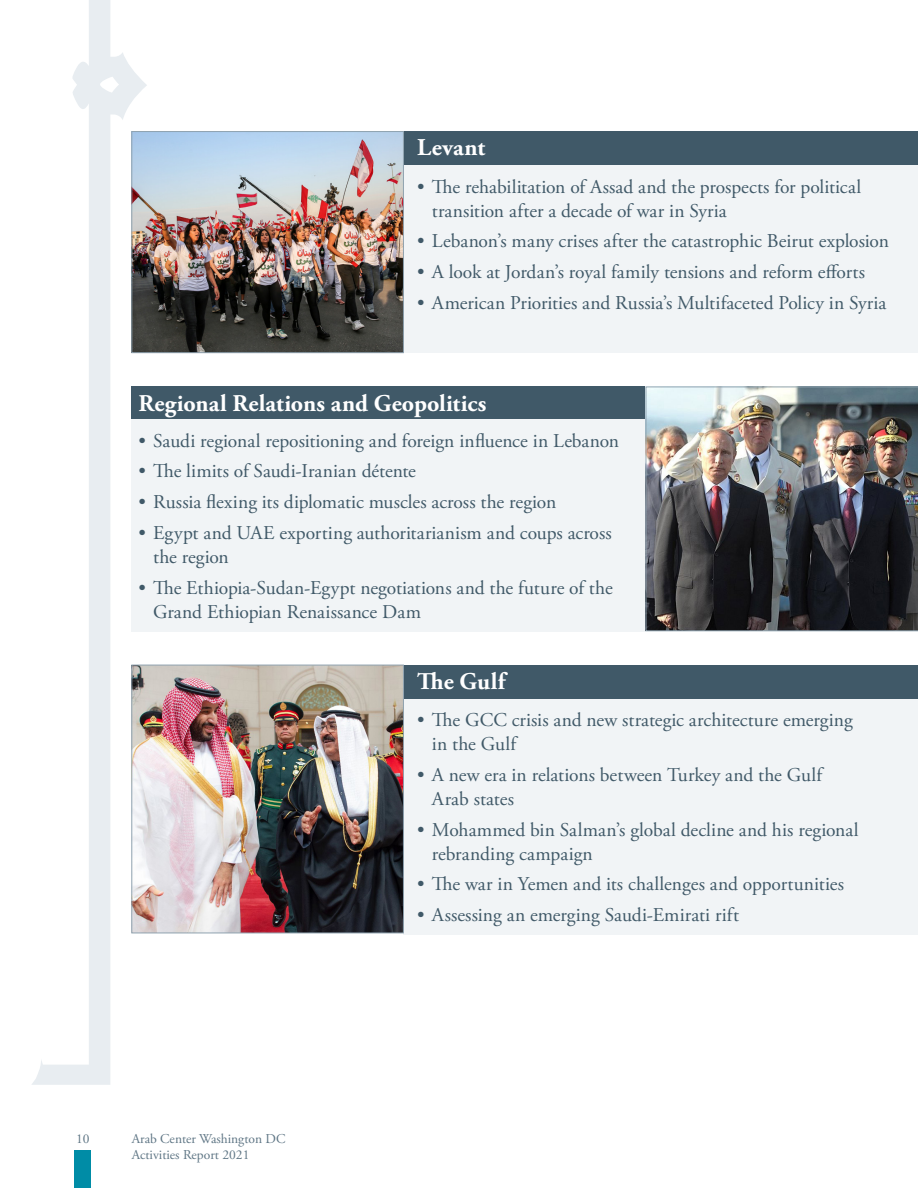
<style>
.page{position:relative;width:918px;height:1188px;background:#fff}
.page>*{position:absolute;margin:0;border:0;box-sizing:border-box;transform-origin:0 0}
.Highlights_Heading{font:700 24px "Adobe Garamond Pro";letter-spacing:.005em;color:#fff}
.t1{font:19.5px/24px "Adobe Garamond Pro";color:#405968}
.t2{font:13.5px/16.5px "Adobe Garamond Pro";color:#5f7685}
</style>
<div class="page">
<div style="left:75px;top:1151px;width:16px;height:37px;background:#008ca6"></div>
<svg style="left:32px;top:0;width:115px;height:1085px"></svg>
<div style="left:132px;top:387px;width:692px;height:33px;background:#405968"></div>
<div style="left:404px;top:165px;width:514px;height:188px;background:#f1f4f6"></div>
<div style="left:404px;top:698px;width:514px;height:237px;background:#f1f4f6"></div>
<div style="left:404px;top:131px;width:514px;height:34px;background:#405968"></div>
<div style="left:404px;top:665px;width:514px;height:33px;background:#405968"></div>
<div style="left:132px;top:419px;width:514px;height:212px;background:#f1f4f6"></div>
<img style="left:646px;top:387px;width:272px;height:244px">
<img style="left:133px;top:133px;width:269px;height:218px">
<div style="left:131px;top:131px;width:273px;height:222px;border:1px solid #90a3b0"></div>
<img style="left:133px;top:667px;width:269px;height:264px">
<div style="left:131px;top:665px;width:273px;height:268px;border:1px solid #90a3b0"></div>
<p class="Highlights_Heading" style="left:417px;top:134px;width:69px">Levant</p>
<p class="t1" style="left:432px;top:175px;width:431px;text-indent:-15px">• The rehabilitation of Assad and the prospects for political transition after a decade of war in Syria</p>
<p class="t1" style="left:417px;top:230px;width:473px">• Lebanons’ many crises after the catastrophic Beirut explosion</p>
<p class="t1" style="left:417px;top:261px;width:449px">• A look at Jordans’ royal family tensions and reform efforts</p>
<p class="t1" style="left:417px;top:291px;width:471px">• American Priorities and Russias’ Multifaceted Policy in Syria</p>
<p class="Highlights_Heading" style="left:139px;top:389px;width:349px">Regional Relations and Geopolitics</p>
<p class="t1" style="left:139px;top:429px;width:482px">• Saudi regional repositioning and foreign influence in Lebanon</p>
<p class="t1" style="left:139px;top:460px;width:279px">• The limits of Saudi-Iranian détente</p>
<p class="t1" style="left:139px;top:491px;width:419px">• Russia flexing its diplomatic muscles across the region</p>
<p class="t1" style="left:153px;top:521px;width:460px;text-indent:-15px">• Egypt and UAE exporting authoritarianism and coups across the region</p>
<p class="t1" style="left:153px;top:576px;width:461px;text-indent:-15px">• The Ethiopia-Sudan-Egypt negotiations and the future of the<br>Grand Ethiopian Renaissance Dam</p>
<p class="Highlights_Heading" style="left:417px;top:667px;width:89px">The Gulf</p>
<p class="t1" style="left:432px;top:709px;width:422px;text-indent:-15px">• The GCC crisis and new strategic architecture emerging in the Gulf</p>
<p class="t1" style="left:432px;top:763px;width:392px;text-indent:-15px">• A new era in relations between Turkey and the Gulf<br>Arab states</p>
<p class="t1" style="left:432px;top:818px;width:428px;text-indent:-15px">• Mohammed bin Salmans’ global decline and his regional rebranding campaign</p>
<p class="t1" style="left:417px;top:873px;width:428px">• The war in Yemen and its challenges and opportunities</p>
<p class="t1" style="left:417px;top:904px;width:323px">• Assessing an emerging Saudi-Emirati rift</p>
<p class="t2" style="left:76px;top:1131px;width:15px">10</p>
<p class="t2" style="left:132px;top:1131px;width:155px">Arab Center Washington DC<br>Activities Report 2021</p>
</div>
